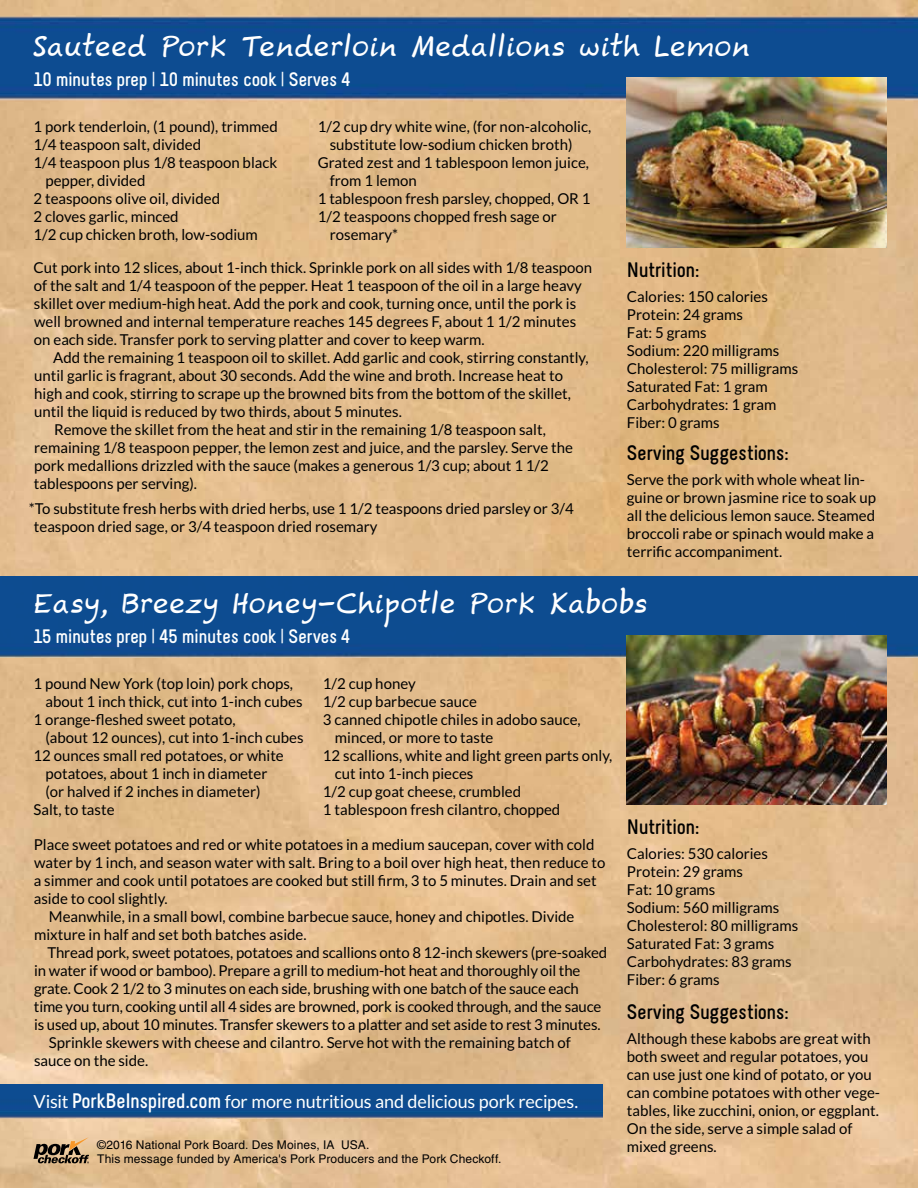
<style>
.page{position:relative;width:918px;height:1188px;background:#fff}
.page>*{position:absolute;margin:0;border:0;box-sizing:border-box;transform-origin:0 0}
.t1{font:27px "Pork Hand";letter-spacing:-.02em;color:#fff}
.t2{font:700 21px "Melbourne";letter-spacing:-.005em;color:#000}
.t3{font:700 19.5px "Melbourne";letter-spacing:-.01em;color:#fff}
.t4{font:18px "Lato";letter-spacing:-.01em;color:#fff}
.t5{font:15px/18px "Lato";color:#000}
.t6{font:12px/14.4px "Helvetica LT Std";letter-spacing:.015em;color:#000}
.s1{font-family:"Helvetica Neue LT Std";font-weight:400;font-stretch:condensed}
.s2{font-family:"Melbourne";font-weight:700;font-size:21px}
</style>
<div class="page">
<img style="left:0;top:0;width:918px;height:1188px">
<div style="left:0;top:577px;width:918px;height:81px;background:#0d4c90"></div>
<img style="left:0;top:1084px;width:602px;height:35px">
<img style="left:627px;top:78px;width:259px;height:169px">
<img style="left:627px;top:635px;width:259px;height:170px">
<svg style="left:33px;top:1137px;width:56px;height:26px"></svg>
<h1 class="t1" style="left:33px;top:31px;width:719px">Sauteed Pork Tenderloin Medallions with Lemon</h1>
<h3 class="t3" style="left:33px;top:69px;width:318px">10 minutes prep <span class="s1">|</span> 10 minutes cook <span class="s1">|</span> Serves 4</h3>
<p class="t5" style="left:33px;top:117px;width:246px">1 pork tenderloin, (1 pound), trimmed</p>
<p class="t5" style="left:33px;top:135px;width:169px">1/4 teaspoon salt, divided</p>
<p class="t5" style="left:33px;top:153px;width:245px">1/4 teaspoon plus 1/8 teaspoon black</p>
<p class="t5" style="left:45px;top:171px;width:102px">pepper, divided</p>
<p class="t5" style="left:33px;top:189px;width:188px">2 teaspoons olive oil, divided</p>
<p class="t5" style="left:33px;top:207px;width:147px">2 cloves garlic, minced</p>
<p class="t5" style="left:33px;top:225px;width:226px">1/2 cup chicken broth, low-sodium</p>
<p class="t5" style="left:318px;top:117px;width:275px">1/2 cup dry white wine, (for non-alcoholic,</p>
<p class="t5" style="left:330px;top:135px;width:244px">substitute low-sodium chicken broth)</p>
<p class="t5" style="left:318px;top:153px;width:273px">Grated zest and 1 tablespoon lemon juice,</p>
<p class="t5" style="left:330px;top:171px;width:88px">from 1 lemon</p>
<p class="t5" style="left:318px;top:189px;width:274px">1 tablespoon fresh parsley, chopped, OR 1</p>
<p class="t5" style="left:318px;top:207px;width:241px">1/2 teaspoons chopped fresh sage or</p>
<p class="t5" style="left:330px;top:225px;width:70px">rosemary*</p>
<p class="t5" style="left:34px;top:259px;width:560px">Cut pork into 12 slices, about 1-inch thick. Sprinkle pork on all sides with 1/8 teaspoon of the salt and 1/4 teaspoon of the pepper. Heat 1 teaspoon of the oil in a large heavy skillet over medium-high heat. Add the pork and cook, turning once, until the pork is well browned and internal temperature reaches 145 degrees F, about 1 1/2 minutes on each side. Transfer pork to serving platter and cover to keep warm.</p>
<p class="t5" style="left:53px;top:349px;width:537px">Add the remaining 1 teaspoon oil to skillet. Add garlic and cook, stirring constantly,</p>
<p class="t5" style="left:34px;top:367px;width:530px">until garlic is fragrant, about 30 seconds. Add the wine and broth. Increase heat to</p>
<p class="t5" style="left:34px;top:385px;width:538px">high and cook, stirring to scrape up the browned bits from the bottom of the skillet,</p>
<p class="t5" style="left:34px;top:403px;width:369px">until the liquid is reduced by two thirds, about 5 minutes.</p>
<p class="t5" style="left:54px;top:421px;width:493px">Remove the skillet from the heat and stir in the remaining 1/8 teaspoon salt,</p>
<p class="t5" style="left:34px;top:439px;width:540px">remaining 1/8 teaspoon pepper, the lemon zest and juice, and the parsley. Serve the</p>
<p class="t5" style="left:34px;top:457px;width:516px">pork medallions drizzled with the sauce (makes a generous 1/3 cup; about 1 1/2</p>
<p class="t5" style="left:34px;top:475px;width:165px">tablespoons per serving).</p>
<p class="t5" style="left:34px;top:500px;width:541px;text-indent:-5px">*To substitute fresh herbs with dried herbs, use 1 1/2 teaspoons dried parsley or 3/4 teaspoon dried sage, or 3/4 teaspoon dried rosemary</p>
<h2 class="t2" style="left:627px;top:259px;width:73px">Nutrition:</h2>
<p class="t5" style="left:627px;top:287px;width:173px">Calories: 150 calories<br>Protein: 24 grams<br>Fat: 5 grams<br>Sodium: 220 milligrams<br>Cholesterol: 75 milligrams<br>Saturated Fat: 1 gram<br>Carbohydrates: 1 gram<br>Fiber: 0 grams</p>
<h2 class="t2" style="left:627px;top:442px;width:163px">Serving Suggestions:</h2>
<p class="t5" style="left:627px;top:470px;width:251px">Serve the pork with whole wheat lin&shy;guine or brown jasmine rice to soak up all the delicious lemon sauce. Steamed broccoli rabe or spinach would make a terrific accompaniment.</p>
<h1 class="t1" style="left:33px;top:588px;width:615px">Easy, Breezy Honey-Chipotle Pork Kabobs</h1>
<h3 class="t3" style="left:33px;top:626px;width:318px">15 minutes prep <span class="s1">|</span> 45 minutes cook <span class="s1">|</span> Serves 4</h3>
<p class="t5" style="left:33px;top:675px;width:261px">1 pound New York (top loin) pork chops,</p>
<p class="t5" style="left:45px;top:693px;width:259px">about 1 inch thick, cut into 1-inch cubes</p>
<p class="t5" style="left:33px;top:711px;width:204px">1 orange-fleshed sweet potato,</p>
<p class="t5" style="left:45px;top:729px;width:260px">(about 12 ounces), cut into 1-inch cubes</p>
<p class="t5" style="left:33px;top:747px;width:252px">12 ounces small red potatoes, or white</p>
<p class="t5" style="left:45px;top:765px;width:223px">potatoes, about 1 inch in diameter</p>
<p class="t5" style="left:45px;top:783px;width:217px">(or halved if 2 inches in diameter)</p>
<p class="t5" style="left:33px;top:801px;width:83px">Salt, to taste</p>
<p class="t5" style="left:323px;top:675px;width:94px">1/2 cup honey</p>
<p class="t5" style="left:323px;top:693px;width:156px">1/2 cup barbecue sauce</p>
<p class="t5" style="left:323px;top:711px;width:259px">3 canned chipotle chiles in adobo sauce,</p>
<p class="t5" style="left:335px;top:729px;width:160px">minced, or more to taste</p>
<p class="t5" style="left:323px;top:747px;width:291px">12 scallions, white and light green parts only,</p>
<p class="t5" style="left:335px;top:765px;width:140px">cut into 1-inch pieces</p>
<p class="t5" style="left:323px;top:783px;width:200px">1/2 cup goat cheese, crumbled</p>
<p class="t5" style="left:323px;top:801px;width:239px">1 tablespoon fresh cilantro, chopped</p>
<p class="t5" style="left:34px;top:836px;width:562px">Place sweet potatoes and red or white potatoes in a medium saucepan, cover with cold</p>
<p class="t5" style="left:34px;top:854px;width:573px">water by 1 inch, and season water with salt. Bring to a boil over high heat, then reduce to</p>
<p class="t5" style="left:34px;top:872px;width:564px">a simmer and cook until potatoes are cooked but still firm, 3 to 5 minutes. Drain and set</p>
<p class="t5" style="left:34px;top:890px;width:135px">aside to cool slightly.</p>
<p class="t5" style="left:49px;top:908px;width:527px">Meanwhile, in a small bowl, combine barbecue sauce, honey and chipotles. Divide</p>
<p class="t5" style="left:34px;top:926px;width:274px">mixture in half and set both batches aside.</p>
<p class="t5" style="left:47px;top:944px;width:561px">Thread pork, sweet potatoes, potatoes and scallions onto 8 12-inch skewers (pre-soaked</p>
<p class="t5" style="left:34px;top:962px;width:548px">in water if wood or bamboo). Prepare a grill to medium-hot heat and thoroughly oil the</p>
<p class="t5" style="left:34px;top:980px;width:546px">grate. Cook 2 1/2 to 3 minutes on each side, brushing with one batch of the sauce each</p>
<p class="t5" style="left:34px;top:998px;width:569px">time you turn, cooking until all 4 sides are browned, pork is cooked through, and the sauce</p>
<p class="t5" style="left:34px;top:1016px;width:568px">is used up, about 10 minutes. Transfer skewers to a platter and set aside to rest 3 minutes.</p>
<p class="t5" style="left:49px;top:1034px;width:523px">Sprinkle skewers with cheese and cilantro. Serve hot with the remaining batch of</p>
<p class="t5" style="left:34px;top:1052px;width:116px">sauce on the side.</p>
<p class="t4" style="left:33px;top:1091px;width:546px">Visit <span class="s2">PorkBeInspired.com</span> for more nutritious and delicious pork recipes.</p>
<p class="t6" style="left:97px;top:1138px;width:406px">©2016 National Pork Board. Des Moines, IA USA.<br>This message funded by America's Pork Producers and the Pork Checkoff.</p>
<h2 class="t2" style="left:627px;top:816px;width:73px">Nutrition:</h2>
<p class="t5" style="left:627px;top:845px;width:173px">Calories: 530 calories<br>Protein: 29 grams<br>Fat: 10 grams<br>Sodium: 560 milligrams<br>Cholesterol: 80 milligrams<br>Saturated Fat: 3 grams<br>Carbohydrates: 83 grams<br>Fiber: 6 grams</p>
<h2 class="t2" style="left:627px;top:1001px;width:163px">Serving Suggestions:</h2>
<p class="t5" style="left:627px;top:1030px;width:255px">Although these kabobs are great with both sweet and regular potatoes, you can use just one kind of potato, or you can combine potatoes with other vege&shy;tables, like zucchini, onion, or eggplant.<br>On the side, serve a simple salad of mixed greens.</p>
</div>
